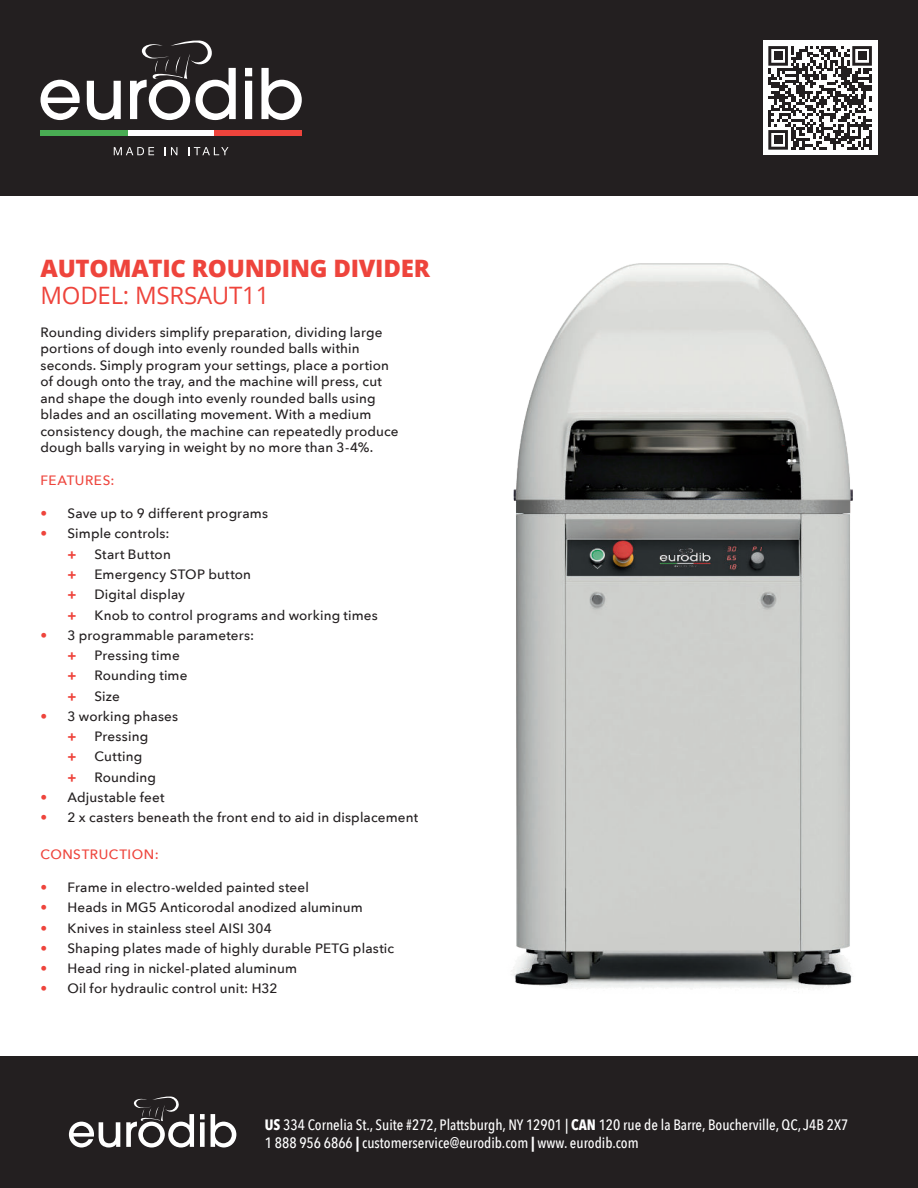
<style>
.page{position:relative;width:918px;height:1188px;background:#fff}
.page>*{position:absolute;margin:0;border:0;box-sizing:border-box;transform-origin:0 0}
.t1{font:800 24px "Open Sans";letter-spacing:-.01em;color:#ee443c}
.t2{font:24px "Open Sans";letter-spacing:-.01em;color:#ee443c}
.t3{font:500 15px/18px "Avenir Next Condensed";color:#fff}
.t4{font:500 13.5px/16.5px "Avenir Next";letter-spacing:.01em;color:#231f20}
.t5{font:500 13.5px "Avenir Next";letter-spacing:.04em;color:#ee443c}
.t6{font:700 13.5px "Avenir Next Condensed";color:#ee443c}
.s1{font-weight:400;color:#ee443c}
.s2{font-weight:700}
</style>
<div class="page">
<img style="left:511px;top:263px;width:342px;height:727px">
<div style="left:0;top:0;width:918px;height:196px;background:#231f20"></div>
<svg style="left:40px;top:80px;width:40px;height:40px"></svg>
<svg style="left:87px;top:81px;width:34px;height:39px"></svg>
<svg style="left:245px;top:68px;width:7px;height:51px"></svg>
<svg style="left:261px;top:68px;width:41px;height:52px"></svg>
<svg style="left:130px;top:40px;width:106px;height:80px"></svg>
<svg style="left:114px;top:147px;width:40px;height:8px"></svg>
<svg style="left:165px;top:147px;width:12px;height:8px"></svg>
<svg style="left:189px;top:147px;width:40px;height:8px"></svg>
<div style="left:128px;top:131px;width:87px;height:5px;background:#fff"></div>
<div style="left:41px;top:131px;width:87px;height:5px;background:#49ac53"></div>
<div style="left:215px;top:131px;width:87px;height:5px;background:#ee443c"></div>
<div style="left:763px;top:41px;width:114px;height:114px;background:#fff"></div>
<svg style="left:768px;top:46px;width:104px;height:104px"></svg>
<div style="left:774px;top:52px;width:8px;height:8px;background:#231f20"></div>
<div style="left:858px;top:52px;width:8px;height:8px;background:#231f20"></div>
<div style="left:774px;top:136px;width:8px;height:8px;background:#231f20"></div>
<div style="left:0;top:1056px;width:918px;height:132px;background:#231f20"></div>
<svg style="left:69px;top:1122px;width:51px;height:26px"></svg>
<svg style="left:200px;top:1114px;width:5px;height:33px"></svg>
<svg style="left:211px;top:1114px;width:25px;height:34px"></svg>
<svg style="left:126px;top:1096px;width:68px;height:52px"></svg>
<h1 class="t1" style="left:40px;top:254px;width:391px">AUTOMATIC ROUNDING DIVIDER</h1>
<h1 class="t2" style="left:40px;top:285px;width:230px">MODEL: MSRSAUT11</h1>
<p class="t4" style="left:40px;top:325px;width:360px">Rounding dividers simplify preparation, dividing large portions of dough into evenly rounded balls within seconds. Simply program your settings, place a portion of dough onto the tray, and the machine will press, cut and shape the dough into evenly rounded balls using blades and an oscillating movement. With a medium consistency dough, the machine can repeatedly produce dough balls varying in weight by no more than 3-4%.</p>
<p class="t5" style="left:40px;top:475px;width:76px">FEATURES:</p>
<p class="t4" style="left:40px;top:506px;width:229px"><span class="s1">•</span> Save up to 9 different programs</p>
<p class="t4" style="left:40px;top:527px;width:131px"><span class="s1">•</span> Simple controls:</p>
<p class="t6" style="left:68px;top:549px;width:10px">+</p>
<p class="t4" style="left:94px;top:547px;width:78px">Start Button</p>
<p class="t6" style="left:68px;top:569px;width:10px">+</p>
<p class="t4" style="left:94px;top:567px;width:158px">Emergency STOP button</p>
<p class="t6" style="left:68px;top:589px;width:10px">+</p>
<p class="t4" style="left:94px;top:587px;width:92px">Digital display</p>
<p class="t6" style="left:68px;top:609px;width:10px">+</p>
<p class="t4" style="left:94px;top:608px;width:285px">Knob to control programs and working times</p>
<p class="t4" style="left:40px;top:628px;width:215px"><span class="s1">•</span> 3 programmable parameters:</p>
<p class="t6" style="left:68px;top:650px;width:10px">+</p>
<p class="t4" style="left:94px;top:648px;width:87px">Pressing time</p>
<p class="t6" style="left:68px;top:670px;width:10px">+</p>
<p class="t4" style="left:94px;top:669px;width:94px">Rounding time</p>
<p class="t6" style="left:68px;top:691px;width:10px">+</p>
<p class="t4" style="left:94px;top:689px;width:27px">Size</p>
<p class="t4" style="left:40px;top:709px;width:139px"><span class="s1">•</span> 3 working phases</p>
<p class="t6" style="left:68px;top:731px;width:10px">+</p>
<p class="t4" style="left:94px;top:729px;width:55px">Pressing</p>
<p class="t6" style="left:68px;top:751px;width:10px">+</p>
<p class="t4" style="left:94px;top:750px;width:49px">Cutting</p>
<p class="t6" style="left:68px;top:772px;width:10px">+</p>
<p class="t4" style="left:94px;top:770px;width:63px">Rounding</p>
<p class="t4" style="left:40px;top:790px;width:126px"><span class="s1">•</span> Adjustable feet</p>
<p class="t4" style="left:40px;top:811px;width:379px"><span class="s1">•</span> 2 x casters beneath the front end to aid in displacement</p>
<p class="t5" style="left:40px;top:849px;width:120px">CONSTRUCTION:</p>
<p class="t4" style="left:40px;top:880px;width:270px"><span class="s1">•</span> Frame in electro-welded painted steel</p>
<p class="t4" style="left:40px;top:901px;width:324px"><span class="s1">•</span> Heads in MG5 Anticorodal anodized aluminum</p>
<p class="t4" style="left:40px;top:921px;width:233px"><span class="s1">•</span> Knives in stainless steel AISI 304</p>
<p class="t4" style="left:40px;top:941px;width:355px"><span class="s1">•</span> Shaping plates made of highly durable PETG plastic</p>
<p class="t4" style="left:40px;top:961px;width:258px"><span class="s1">•</span> Head ring in nickel-plated aluminum</p>
<p class="t4" style="left:40px;top:982px;width:238px"><span class="s1">•</span> Oil for hydraulic control unit: H32</p>
<p class="t3" style="left:265px;top:1117px;width:585px"><span class="s2">US</span> 334 Cornelia St., Suite #272, Plattsburgh, NY 12901 | <span class="s2">CAN</span> 120 rue de la Barre, Boucherville, QC, J4B 2X7<br>1 888 956 6866 <span class="s2">|</span> customerservice@eurodib.com <span class="s2">|</span> www. eurodib.com</p>
</div>
